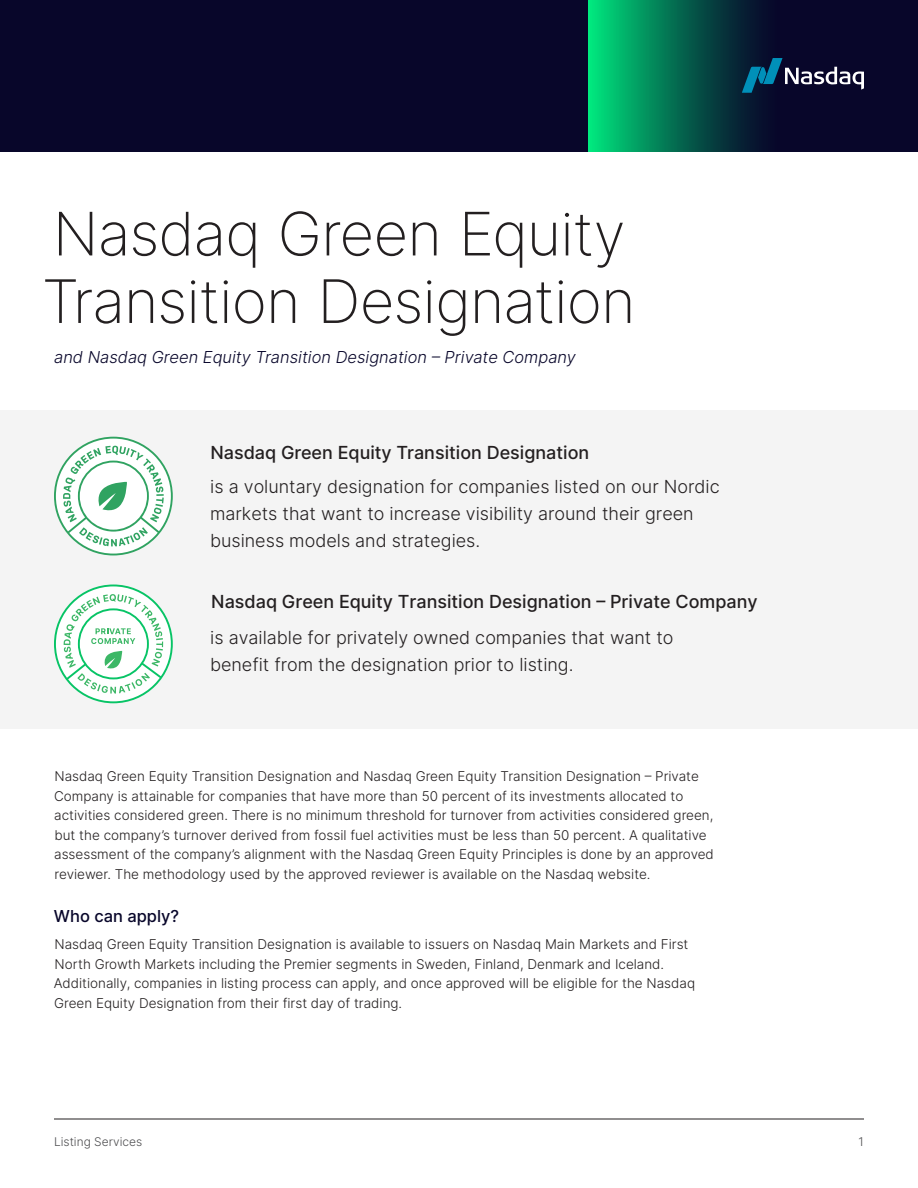
<style>
.page{position:relative;width:918px;height:1188px;background:#fff}
.page>*{position:absolute;margin:0;border:0;box-sizing:border-box;transform-origin:0 0}
.t1{font:200 60px/67.5px "Inter";letter-spacing:-.015em;color:#231f20}
.t2{font:300 18px/27px "Inter";color:#231f20}
.t3{font:500 18px "Inter";color:#231f20}
.t4{font:italic 300 16.5px "Inter";color:#08062a}
.t5{font:500 16.5px "Inter";color:#08062a}
.t6{font:300 13.5px/19.5px "Inter";color:#231f20}
.t7{font:300 12px "Inter";color:#4d4d4f}
</style>
<div class="page">
<hr style="left:54px;top:1119px;width:810px;height:1px;background:#231f20">
<div style="left:0;top:410px;width:918px;height:319px;background:#f4f4f4"></div>
<div style="left:0;top:0;width:918px;height:151px;background:#08062a"></div>
<div style="left:588px;top:0;width:192px;height:151px;background:linear-gradient(to right,#00dd7a,#080023)"></div>
<svg style="left:742px;top:58px;width:122px;height:35px"></svg>
<svg style="left:54px;top:437px;width:119px;height:118px"></svg>
<svg style="left:54px;top:585px;width:119px;height:118px"></svg>
<h1 class="t1" style="left:42px;top:199px;width:595px">Nasdaq Green Equity<br>Transition Designation</h1>
<p class="t4" style="left:54px;top:346px;width:523px">and Nasdaq Green Equity Transition Designation – Private Company</p>
<h2 class="t3" style="left:210px;top:439px;width:380px">Nasdaq Green Equity Transition Designation</h2>
<h2 class="t2" style="left:210px;top:473px;width:511px">is a voluntary designation for companies listed on our Nordic markets that want to increase visibility around their green business models and strategies.</h2>
<h2 class="t3" style="left:211px;top:588px;width:548px">Nasdaq Green Equity Transition Designation – Private Company</h2>
<h2 class="t2" style="left:210px;top:624px;width:465px">is available for privately owned companies that want to benefit from the designation prior to listing.</h2>
<p class="t6" style="left:54px;top:766px;width:661px">Nasdaq Green Equity Transition Designation and Nasdaq Green Equity Transition Designation – Private Company is attainable for companies that have more than 50 percent of its investments allocated to activities considered green. There is no minimum threshold for turnover from activities considered green, but the company’s turnover derived from fossil fuel activities must be less than 50 percent. A qualitative assessment of the company’s alignment with the Nasdaq Green Equity Principles is done by an approved reviewer. The methodology used by the approved reviewer is available on the Nasdaq website.</p>
<p class="t5" style="left:54px;top:904px;width:127px">Who can apply?</p>
<p class="t6" style="left:54px;top:934px;width:643px">Nasdaq Green Equity Transition Designation is available to issuers on Nasdaq Main Markets and First North Growth Markets including the Premier segments in Sweden, Finland, Denmark and Iceland.<br>Additionally, companies in listing process can apply, and once approved will be eligible for the Nasdaq Green Equity Designation from their first day of trading.</p>
<p class="t7" style="left:54px;top:1133px;width:90px">Listing Services</p>
<p class="t7" style="left:859px;top:1133px;width:7px">1</p>
</div>
